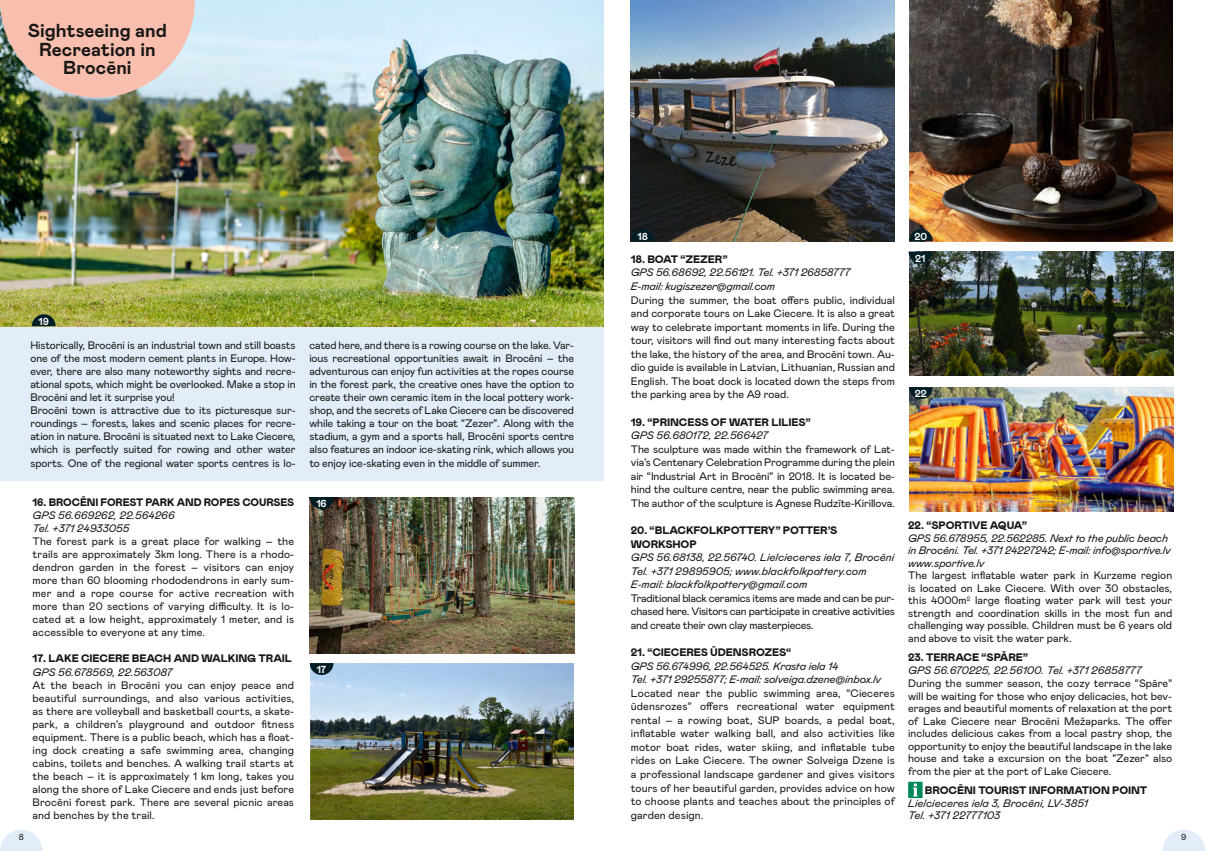
<style>
.page{position:relative;width:1205px;height:851px;background:#fff}
.page>*{position:absolute;margin:0;border:0;box-sizing:border-box;transform-origin:0 0}
.t1{font:700 18.75px/18.8px "Mabry Pro";color:#181716;text-align:center}
.t2{font:10.88px/13px "Mabry Pro";letter-spacing:-.01em;color:#181716;text-align:justify}
.t3{font:italic 10.88px/13.5px "Mabry Pro";letter-spacing:-.01em;color:#181716}
.t4{font:900 10.88px/13.5px "Mabry Pro";letter-spacing:-.01em;color:#181716}
.t5{font:700 10.12px "Mabry Pro";letter-spacing:-.01em;color:#fff}
.t6{font:8.75px "Mabry Pro";color:#181716}
</style>
<div class="page">
<svg style="left:0;top:830px;width:43px;height:20px"></svg>
<svg style="left:1162px;top:830px;width:43px;height:20px"></svg>
<div style="left:0;top:102px;width:603px;height:378px;background:#e2edf9"></div>
<img style="left:909px;top:252px;width:264px;height:124px">
<img style="left:909px;top:387px;width:264px;height:124px">
<img style="left:631px;top:0;width:264px;height:241px">
<img style="left:909px;top:0;width:263px;height:241px">
<img style="left:0;top:0;width:603px;height:326px">
<img style="left:310px;top:497px;width:265px;height:156px">
<img style="left:311px;top:663px;width:263px;height:156px">
<svg style="left:0;top:0;width:195px;height:97px;background:#e3bbad"></svg>
<div style="left:908px;top:781px;width:14px;height:17px;background:#00875c"></div>
<svg style="left:913px;top:783px;width:5px;height:13px"></svg>
<svg style="left:310px;top:497px;width:23px;height:12px"></svg>
<svg style="left:908px;top:252px;width:24px;height:12px"></svg>
<svg style="left:909px;top:387px;width:24px;height:12px"></svg>
<svg style="left:310px;top:663px;width:23px;height:12px"></svg>
<svg style="left:32px;top:314px;width:24px;height:12px"></svg>
<svg style="left:631px;top:229px;width:23px;height:12px"></svg>
<svg style="left:909px;top:229px;width:24px;height:12px"></svg>
<h1 class="t1" style="left:28px;top:20px;width:141px">Sightseeing and<br>Recreation in<br>Brocēni</h1>
<p class="t5" style="left:39px;top:314px;width:12px">19</p>
<p class="t2" style="left:30px;top:338px;width:267px;text-align:left">Historically, Brocēni is an industrial town and still boasts one of the most modern cement plants in Europe. How&shy;ever, there are also many noteworthy sights and recre&shy;ational spots, which might be overlooked. Make a stop in Brocēni and let it surprise you!<br>Brocēni town is attractive due to its picturesque sur&shy;roundings – forests, lakes and scenic places for recre&shy;ation in nature. Brocēni is situated next to Lake Ciecere, which is perfectly suited for rowing and other water sports. One of the regional water sports centres is lo-</p>
<p class="t2" style="left:309px;top:338px;width:266px">cated here, and there is a rowing course on the lake. Var&shy;ious recreational opportunities await in Brocēni – the adventurous can enjoy fun activities at the ropes course in the forest park, the creative ones have the option to create their own ceramic item in the local pottery work&shy;shop, and the secrets of Lake Ciecere can be discovered while taking a tour on the boat “Zezer”. Along with the stadium, a gym and a sports hall, Brocēni sports centre also features an indoor ice-skating rink, which allows you to enjoy ice-skating even in the middle of summer.</p>
<p class="t4" style="left:33px;top:495px;width:263px">16. BROCĒNI FOREST PARK AND ROPES COURSES</p>
<p class="t3" style="left:33px;top:508px;width:144px;line-height:13px">GPS 56.669262, 22.564266<br>Tel. +371 24933055</p>
<p class="t2" style="left:33px;top:534px;width:263px">The forest park is a great place for walking – the trails are approximately 3km long. There is a rhodo&shy;dendron garden in the forest – visitors can enjoy more than 60 blooming rhododendrons in early sum&shy;mer and a rope course for active recreation with more than 20 sections of varying difficulty. It is lo&shy;cated at a low height, approximately 1 meter, and is accessible to everyone at any time.</p>
<p class="t4" style="left:33px;top:651px;width:261px">17. LAKE CIECERE BEACH AND WALKING TRAIL</p>
<p class="t3" style="left:33px;top:664px;width:141px">GPS 56.678569, 22.563087</p>
<p class="t2" style="left:33px;top:677px;width:263px">At the beach in Brocēni you can enjoy peace and beautiful surroundings, and also various activities, as there are volleyball and basketball courts, a skate&shy;park, a children’s playground and outdoor fitness equipment. There is a public beach, which has a float&shy;ing dock creating a safe swimming area, changing cabins, toilets and benches. A walking trail starts at the beach – it is approximately 1 km long, takes you along the shore of Lake Ciecere and ends just before Brocēni forest park. There are several picnic areas and benches by the trail.</p>
<p class="t5" style="left:316px;top:496px;width:12px">16</p>
<p class="t5" style="left:317px;top:662px;width:11px">17</p>
<p class="t5" style="left:637px;top:229px;width:12px">18</p>
<p class="t5" style="left:914px;top:229px;width:14px">20</p>
<p class="t4" style="left:631px;top:252px;width:98px">18. BOAT “ZEZER”</p>
<p class="t3" style="left:631px;top:265px;width:221px">GPS 56.68692, 22.56121. Tel. +371 26858777<br>E-mail: kugiszezer@gmail.com</p>
<p class="t2" style="left:631px;top:292px;width:266px;line-height:13.5px">During the summer, the boat offers public, individual and corporate tours on Lake Ciecere. It is also a great way to celebrate important moments in life. During the tour, visitors will find out many interesting facts about the lake, the history of the area, and Brocēni town. Au&shy;dio guide is available in Latvian, Lithuanian, Russian and English. The boat dock is located down the steps from the parking area by the A9 road.</p>
<p class="t4" style="left:631px;top:414px;width:181px">19. “PRINCESS OF WATER LILIES”</p>
<p class="t3" style="left:631px;top:428px;width:139px">GPS 56.680172, 22.566427</p>
<p class="t2" style="left:631px;top:441px;width:266px;line-height:13.5px">The sculpture was made within the framework of Lat&shy;via’s Centenary Celebration Programme during the plein air “Industrial Art in Brocēni” in 2018. It is located be&shy;hind the culture centre, near the public swimming area.<br>The author of the sculpture is Agnese Rudzīte-Kirillova.</p>
<p class="t4" style="left:631px;top:523px;width:208px">20. “BLACKFOLKPOTTERY” POTTER’S<br>WORKSHOP</p>
<p class="t3" style="left:631px;top:550px;width:265px">GPS 56.68138, 22.56740. Lielcieceres iela 7, Brocēni<br>Tel. +371 29895905; www.blackfolkpottery.com<br>E-mail: blackfolkpottery@gmail.com</p>
<p class="t2" style="left:631px;top:590px;width:265px;line-height:13.5px">Traditional black ceramics items are made and can be pur&shy;chased here. Visitors can participate in creative activities and create their own clay masterpieces.</p>
<p class="t4" style="left:631px;top:645px;width:162px">21. “CIECERES ŪDENSROZES“</p>
<p class="t3" style="left:631px;top:658px;width:252px">GPS 56.674996, 22.564525. Krasta iela 14<br>Tel. +371 29255877; E-mail: solveiga.dzene@inbox.lv</p>
<p class="t2" style="left:631px;top:685px;width:266px;line-height:13.5px">Located near the public swimming area, “Cieceres ūdensrozes” offers recreational water equipment rental – a rowing boat, SUP boards, a pedal boat, inflatable water walking ball, and also activities like motor boat rides, water skiing, and inflatable tube rides on Lake Ciecere. The owner Solveiga Dzene is a professional landscape gardener and gives visitors tours of her beautiful garden, provides advice on how to choose plants and teaches about the principles of garden design.</p>
<p class="t5" style="left:915px;top:251px;width:12px">21</p>
<p class="t5" style="left:915px;top:386px;width:14px">22</p>
<p class="t4" style="left:908px;top:518px;width:120px">22. “SPORTIVE AQUA”</p>
<p class="t3" style="left:908px;top:531px;width:264px;line-height:12.5px">GPS 56.678955, 22.562285. Next to the public beach in Brocēni. Tel. +371 24227242; E-mail: info@sportive.lv www.sportive.lv</p>
<p class="t2" style="left:908px;top:568px;width:266px;line-height:12.5px">The largest inflatable water park in Kurzeme region is located on Lake Ciecere. With over 30 obstacles, this 4000m<sup>2</sup> large floating water park will test your strength and coordination skills in the most fun and challenging way possible. Children must be 6 years old and above to visit the water park.</p>
<p class="t4" style="left:908px;top:650px;width:121px">23. TERRACE “SPĀRE”</p>
<p class="t3" style="left:908px;top:662px;width:235px">GPS 56.670225, 22.56100. Tel. +371 26858777</p>
<p class="t2" style="left:908px;top:676px;width:266px;line-height:12.5px">During the summer season, the cozy terrace “Spāre” will be waiting for those who enjoy delicacies, hot bev&shy;erages and beautiful moments of relaxation at the port of Lake Ciecere near Brocēni Mežaparks. The offer includes delicious cakes from a local pastry shop, the opportunity to enjoy the beautiful landscape in the lake house and take a excursion on the boat "Zezer" also from the pier at the port of Lake Ciecere.</p>
<p class="t4" style="left:925px;top:783px;width:224px">BROCĒNI TOURIST INFORMATION POINT</p>
<p class="t3" style="left:908px;top:796px;width:181px;line-height:12.5px">Lielcieceres iela 3, Brocēni, LV-3851<br>Tel. +371 22777103</p>
<p class="t6" style="left:19px;top:831px;width:7px">8</p>
<p class="t6" style="left:1181px;top:831px;width:7px">9</p>
</div>
